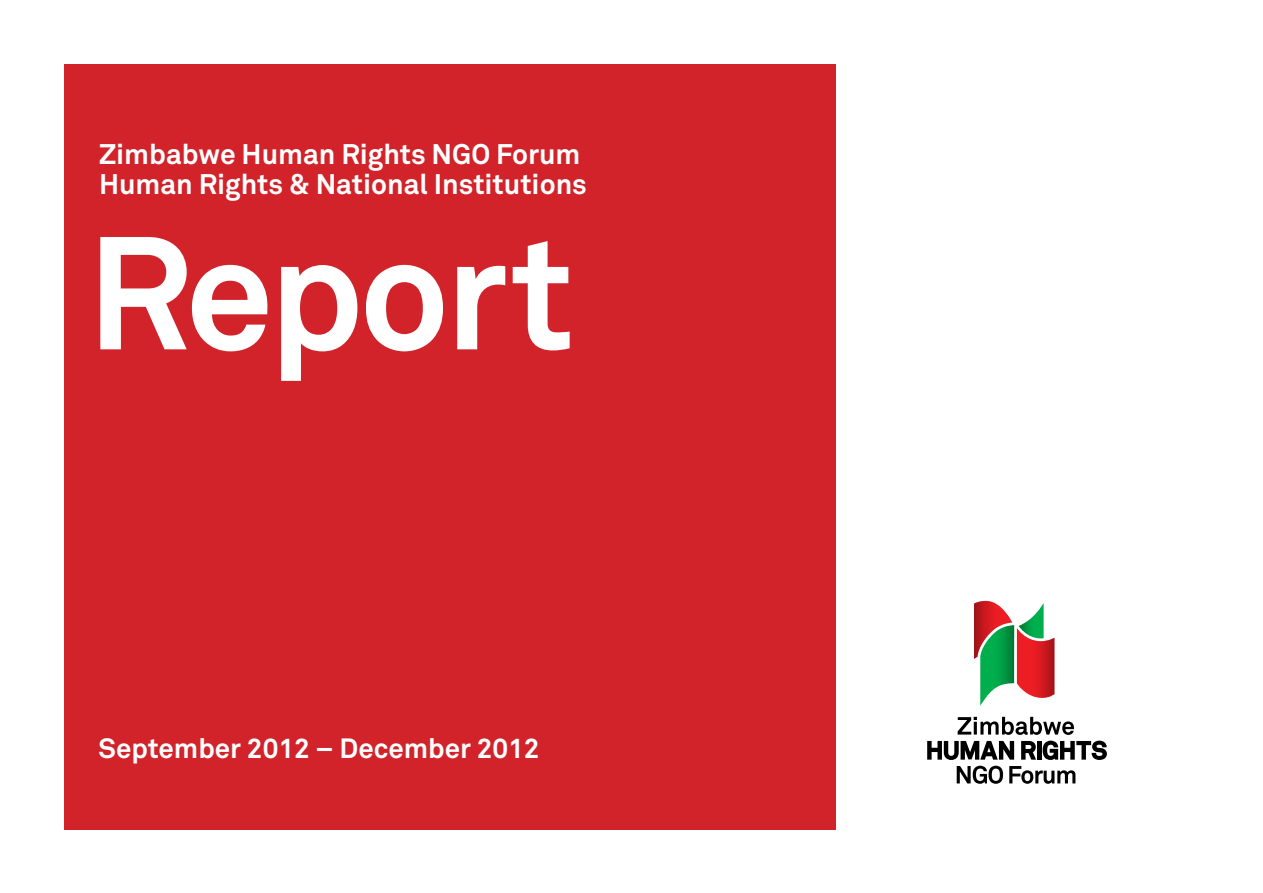
<style>
.page{position:relative;width:1263px;height:893px;background:#fff}
.page>*{position:absolute;margin:0;border:0;box-sizing:border-box;transform-origin:0 0}
.t1{font:700 158.4px "Akkurat Pro";letter-spacing:-.03em;color:#fff}
.t2{font:700 28.05px/29.8px "Akkurat Pro";color:#fff}
.t3{font:700 27.6px "Akkurat Pro";color:#fff}
</style>
<div class="page">
<div style="left:64px;top:64px;width:772px;height:765px;background:#d2232a"></div>
<svg style="left:974px;top:601px;width:80px;height:105px"></svg>
<svg style="left:958px;top:717px;width:116px;height:18px"></svg>
<svg style="left:927px;top:741px;width:87px;height:19px"></svg>
<svg style="left:1021px;top:741px;width:15px;height:19px"></svg>
<hr style="left:1037px;top:741px;width:4px;height:19px;background:#000">
<svg style="left:1043px;top:741px;width:64px;height:19px"></svg>
<svg style="left:957px;top:766px;width:46px;height:18px"></svg>
<svg style="left:1009px;top:766px;width:66px;height:18px"></svg>
<p class="t2" style="left:99px;top:139px;width:489px">Zimbabwe Human Rights NGO Forum<br>Human Rights &amp; National Institutions</p>
<h1 class="t1" style="left:87px;top:195px;width:488px">Report</h1>
<p class="t3" style="left:99px;top:731px;width:442px">September 2012 – December 2012</p>
</div>
